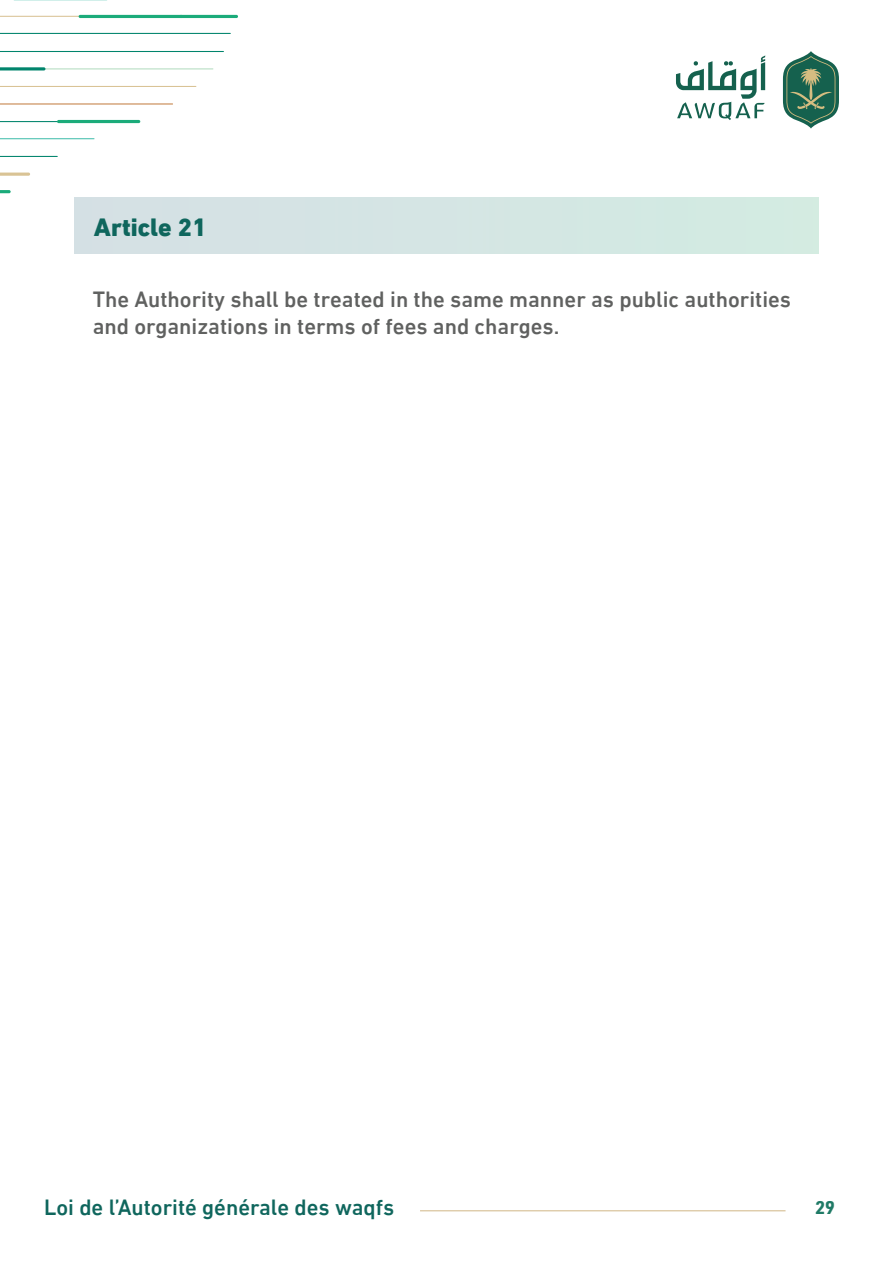
<style>
.page{position:relative;width:893px;height:1263px;background:#fff}
.page>*{position:absolute;margin:0;border:0;box-sizing:border-box;transform-origin:0 0}
.t1{font:800 25.5px "DIN Next LT Arabic";color:#0f665d}
.t2{font:500 22.5px/27px "DIN Next LT Arabic";color:#606160}
.t3{font:500 22.5px "DIN Next LT Arabic";color:#0f665d}
.t4{font:700 18px "URWDIN Arabic";color:rgb(0 104 81/.88)}
</style>
<div class="page">
<div style="left:74px;top:198px;width:744px;height:56px;background:#d4e5e4"></div>
<svg style="left:783px;top:51px;width:56px;height:78px"></svg>
<svg style="left:676px;top:55px;width:89px;height:65px"></svg>
<svg style="left:0;top:16px;width:79px;height:1px"></svg>
<svg style="left:0;top:51px;width:224px;height:1px"></svg>
<svg style="left:0;top:33px;width:231px;height:1px"></svg>
<hr style="left:43px;top:68px;width:170px;height:1px;background:#b3dcc0">
<svg style="left:0;top:86px;width:196px;height:1px"></svg>
<svg style="left:0;top:103px;width:173px;height:2px"></svg>
<svg style="left:0;top:173px;width:30px;height:3px"></svg>
<svg style="left:0;top:156px;width:58px;height:1px"></svg>
<svg style="left:0;top:138px;width:94px;height:1px"></svg>
<svg style="left:0;top:121px;width:57px;height:1px"></svg>
<svg style="left:0;top:190px;width:11px;height:3px"></svg>
<hr style="left:79px;top:15px;width:104px;height:3px;background:#1bab7a;border-radius:2px">
<hr style="left:179px;top:15px;width:59px;height:3px;background:#1bab7a;border-radius:2px">
<svg style="left:14px;top:0;width:93px;height:1px"></svg>
<hr style="left:57px;top:120px;width:83px;height:3px;background:#1bab7a;border-radius:2px">
<svg style="left:0;top:67px;width:45px;height:3px"></svg>
<hr style="left:420px;top:1210px;width:365px;height:1px;background:#d0b686">
<p class="t1" style="left:94px;top:213px;width:114px">Article 21</p>
<p class="t2" style="left:93px;top:286px;width:700px">The Authority shall be treated in the same manner as public authorities and organizations in terms of fees and charges.</p>
<p class="t3" style="left:44px;top:1194px;width:352px">Loi de l’Autorité générale des waqfs</p>
<p class="t4" style="left:815px;top:1197px;width:21px">29</p>
</div>
